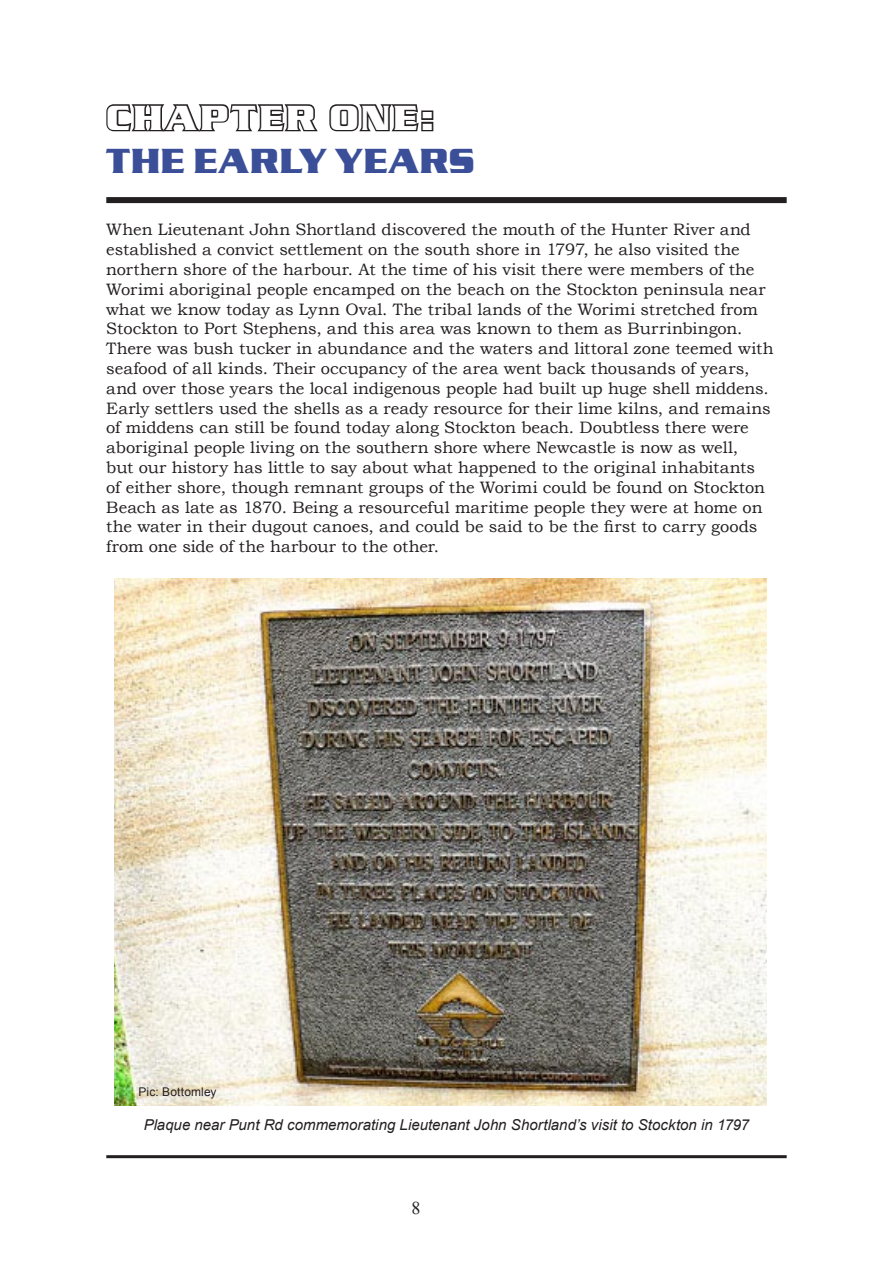
<style>
.page{position:relative;width:893px;height:1263px;background:#fff}
.page>*{position:absolute;margin:0;border:0;box-sizing:border-box;transform-origin:0 0}
.t1{font:700 36px "Serpentine D";letter-spacing:.025em;color:#3b4f99}
.t2{font:700 36px "Serpentine D";letter-spacing:.09em;color:#fff}
.t3{font:18px "Times New Roman";color:#231f20}
.t4{font:16.5px/19.8px "Bookman Old Style";letter-spacing:-.005em;color:#231f20}
.t5{font:italic 15px "Arial";color:#231f20}
.t6{font:12px "Arial";letter-spacing:.01em;color:#231f20}
</style>
<div class="page">
<svg style="left:106px;top:104px;width:212px;height:28px"></svg>
<svg style="left:329px;top:104px;width:105px;height:28px"></svg>
<div style="left:106px;top:197px;width:681px;height:6px;background:#231f20"></div>
<img style="left:115px;top:578px;width:651px;height:528px">
<hr style="left:106px;top:1155px;width:681px;height:3px;background:#231f20">
<h1 class="t2" style="left:106px;top:97px;width:329px">CHAPTER ONE:</h1>
<h1 class="t1" style="left:106px;top:141px;width:369px">THE EARLY YEARS</h1>
<p class="t4" style="left:106px;top:220px;width:669px">When Lieutenant John Shortland discovered the mouth of the Hunter River and established a convict settlement on the south shore in 1797, he also visited the northern shore of the harbour. At the time of his visit there were members of the Worimi aboriginal people encamped on the beach on the Stockton peninsula near what we know today as Lynn Oval. The tribal lands of the Worimi stretched from Stockton to Port Stephens, and this area was known to them as Burrinbingon.<br>There was bush tucker in abundance and the waters and littoral zone teemed with seafood of all kinds. Their occupancy of the area went back thousands of years, and over those years the local indigenous people had built up huge shell middens.<br>Early settlers used the shells as a ready resource for their lime kilns, and remains of middens can still be found today along Stockton beach. Doubtless there were aboriginal people living on the southern shore where Newcastle is now as well,<br>but our history has little to say about what happened to the original inhabitants<br>of either shore, though remnant groups of the Worimi could be found on Stockton Beach as late as 1870. Being a resourceful maritime people they were at home on the water in their dugout canoes, and could be said to be the first to carry goods from one side of the harbour to the other.</p>
<p class="t6" style="left:139px;top:1084px;width:80px">Pic: Bottomley</p>
<p class="t5" style="left:144px;top:1115px;width:607px">Plaque near Punt Rd commemorating Lieutenant John Shortland’s visit to Stockton in 1797</p>
<p class="t3" style="left:412px;top:1196px;width:10px">8</p>
</div>
